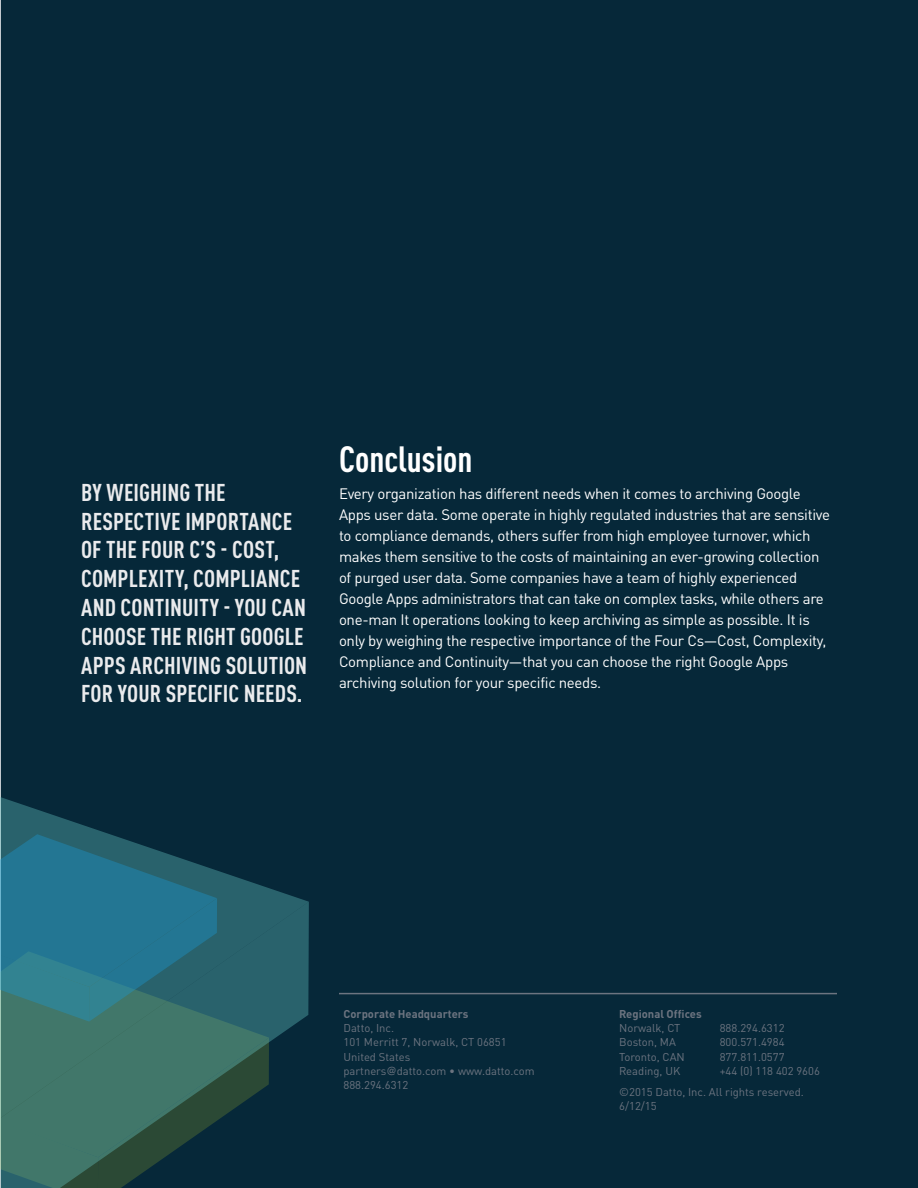
<style>
.page{position:relative;width:918px;height:1188px;background:#062839}
.page>*{position:absolute;margin:0;border:0;box-sizing:border-box;transform-origin:0 0}
.t1{font:700 condensed 36px "DINOT";color:#fff}
.t2{font:700 condensed 24px/28.8px "DINOT";letter-spacing:.005em;color:#eaebed}
.t3{font:15px/21px "DINOT";letter-spacing:-.02em;color:#fff}
.t4{font:11.25px/14.2px "DINOT";color:#6c7480}
.t5{font:700 11.25px "DINOT";color:#6c7480}
.s1{font-family:"Helvetica"}
</style>
<div class="page">
<svg style="left:0;top:1118px;width:309px;height:70px;background:#224a49"></svg>
<svg style="left:0;top:797px;width:309px;height:321px;background:#265557"></svg>
<svg style="left:0;top:834px;width:217px;height:188px;background:#277083"></svg>
<hr style="left:339px;top:993px;width:498px;height:1px;background:#6c7480">
<h2 class="t2" style="left:81px;top:478px;width:228px">BY WEIGHING THE<br>RESPECTIVE IMPORTANCE<br>OF THE FOUR C’S - COST,<br>COMPLEXITY, COMPLIANCE<br>AND CONTINUITY - YOU CAN<br>CHOOSE THE RIGHT GOOGLE<br>APPS ARCHIVING SOLUTION<br>FOR YOUR SPECIFIC NEEDS.</h2>
<h1 class="t1" style="left:339px;top:437px;width:135px">Conclusion</h1>
<p class="t3" style="left:339px;top:483px;width:493px">Every organization has different needs when it comes to archiving Google Apps user data. Some operate in highly regulated industries that are sensitive to compliance demands, others suffer from high employee turnover, which makes them sensitive to the costs of maintaining an ever-growing collection of purged user data. Some companies have a team of highly experienced Google Apps administrators that can take on complex tasks, while others are one-man It operations looking to keep archiving as simple as possible. It is only by weighing the respective importance of the Four Cs—Cost, Complexity, Compliance and Continuity—that you can choose the right Google Apps archiving solution for your specific needs.</p>
<p class="t5" style="left:343px;top:1006px;width:127px">Corporate Headquarters</p>
<p class="t4" style="left:343px;top:1021px;width:193px">Datto, Inc.<br>101 Merritt 7, Norwalk, CT 06851<br>United States<br>partners<span class="s1">@</span>datto.com • www.datto.com<br>888.294.6312</p>
<p class="t5" style="left:619px;top:1006px;width:84px">Regional Offices</p>
<p class="t4" style="left:619px;top:1021px;width:63px">Norwalk, CT</p>
<p class="t4" style="left:720px;top:1021px;width:66px">888.294.6312</p>
<p class="t4" style="left:619px;top:1035px;width:58px">Boston, MA</p>
<p class="t4" style="left:720px;top:1035px;width:66px">800.571.4984</p>
<p class="t4" style="left:619px;top:1049px;width:67px">Toronto, CAN</p>
<p class="t4" style="left:720px;top:1049px;width:66px">877.811.0577</p>
<p class="t4" style="left:619px;top:1063px;width:63px">Reading, UK</p>
<p class="t4" style="left:619px;top:1060px;width:202px;line-height:21px;text-indent:100px">+44 (0) 118 402 9606 ©2015 Datto, Inc. All rights reserved.</p>
<p class="t4" style="left:619px;top:1099px;width:39px">6/12/15</p>
</div>
